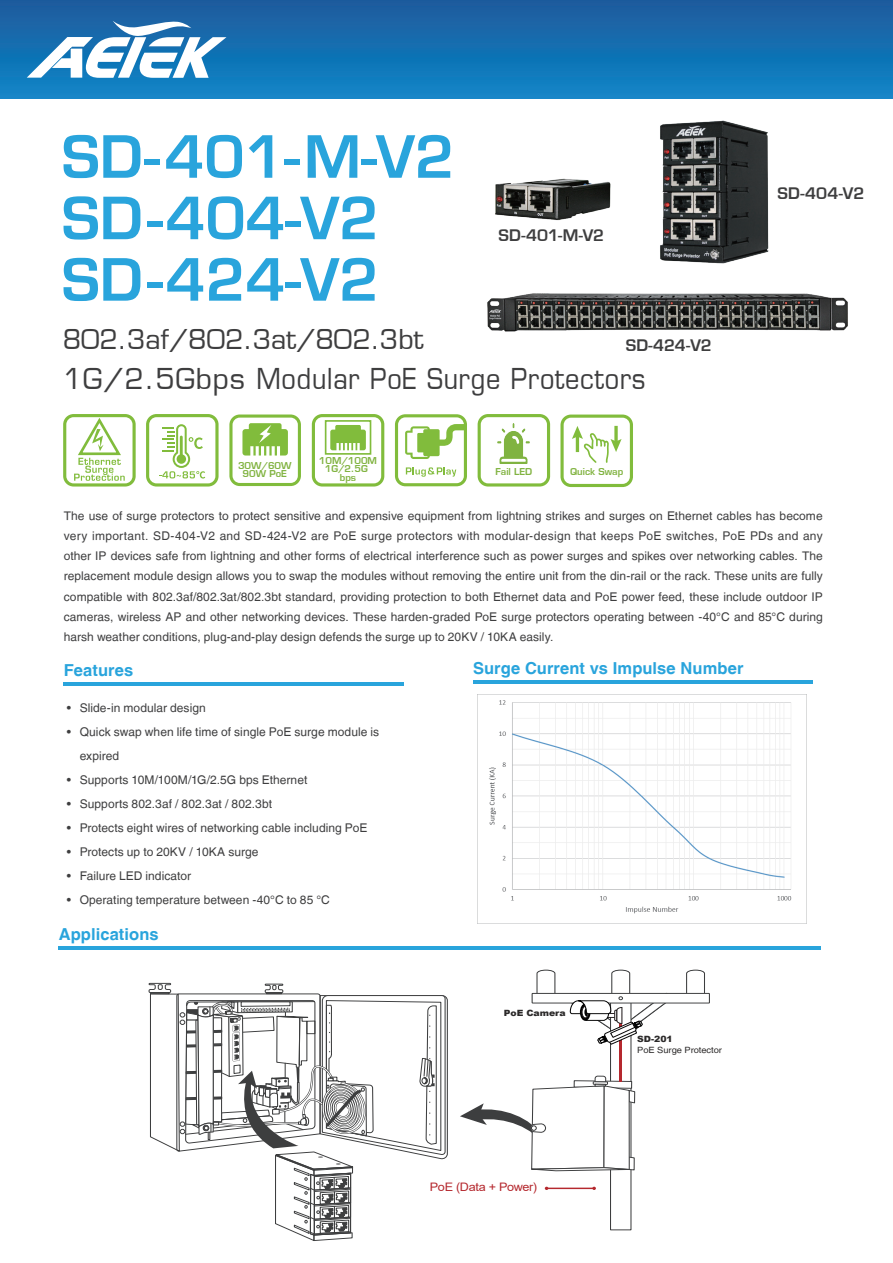
<style>
.page{position:relative;width:893px;height:1263px;background:#fff}
.page>*{position:absolute;margin:0;border:0;box-sizing:border-box;transform-origin:0 0}
.t1{font:700 56.7px/61.5px "Euromode";color:#29a4dc}
.t2{font:28.05px "Euromode Plain";letter-spacing:.03em;color:#3e3e3f}
.t3{font:26.7px "Euromode Plain";color:#3e3e3f}
.t4{font:700 16.5px "Helvetica LT";letter-spacing:.005em;color:#29a4dc}
.t5{font:700 15.6px "Euromode";letter-spacing:.005em;color:#3e3e3f}
.t6{font:12px/20.2px "Helvetica LT";letter-spacing:.005em;color:#3e3e3f;text-align:justify}
.t7{font:11.7px "Arial";letter-spacing:-.03em;color:#b5282e;scale:1.08 1}
.t8{font:700 9.3px/8.2px "Euromode";color:#81b341;text-align:center}
.t9{font:8.55px "Helvetica LT";letter-spacing:-.005em;color:#2c2a2a;scale:1.08 1}
.t10{font:900 8.55px "Arial";letter-spacing:-.005em;color:#2c2a2a;scale:1.08 1}
</style>
<div class="page">
<svg style="left:686px;top:969px;width:19px;height:24px"></svg>
<svg style="left:536px;top:969px;width:19px;height:24px"></svg>
<div style="left:610px;top:996px;width:21px;height:234px;border:1px solid #3d3e3f"></div>
<div style="left:532px;top:993px;width:178px;height:10px;border:1px solid #3d3e3f"></div>
<svg style="left:460px;top:1076px;width:175px;height:95px"></svg>
<hr style="left:619px;top:1013px;width:2px;height:69px;background:#b5282e">
<hr style="left:546px;top:1187px;width:48px;height:2px;background:#b5282e">
<svg style="left:149px;top:982px;width:299px;height:259px"></svg>
<svg style="left:567px;top:969px;width:105px;height:75px"></svg>
<hr style="left:64px;top:682px;width:340px;height:3px;background:#29a4dc">
<hr style="left:59px;top:946px;width:762px;height:3px;background:#29a4dc">
<svg style="left:146px;top:414px;width:73px;height:72px"></svg>
<svg style="left:63px;top:414px;width:73px;height:72px"></svg>
<svg style="left:395px;top:414px;width:72px;height:72px"></svg>
<svg style="left:229px;top:414px;width:72px;height:72px"></svg>
<svg style="left:312px;top:414px;width:72px;height:72px"></svg>
<div style="left:325px;top:420px;width:46px;height:35px;border:2px solid #81bc3c"></div>
<svg style="left:478px;top:414px;width:72px;height:72px"></svg>
<img style="left:497px;top:423px;width:34px;height:40px">
<svg style="left:560px;top:415px;width:73px;height:72px"></svg>
<div style="left:0;top:0;width:893px;height:99px;background:linear-gradient(to bottom,#1c5a9c,#0e86c8)"></div>
<svg style="left:27px;top:20px;width:199px;height:58px"></svg>
<img style="left:660px;top:120px;width:109px;height:144px">
<hr style="left:473px;top:680px;width:340px;height:3px;background:#29a4dc">
<img style="left:478px;top:694px;width:328px;height:220px">
<img style="left:487px;top:293px;width:361px;height:39px">
<img style="left:495px;top:178px;width:116px;height:43px">
<h1 class="t1" style="left:62px;top:127px;width:394px">SD-401-M-V2<br>SD-404-V2<br>SD-424-V2</h1>
<h3 class="t5" style="left:499px;top:226px;width:107px">SD-401-M-V2</h3>
<h3 class="t3" style="left:63px;top:328px;width:362px">802.3af/802.3at/802.3bt</h3>
<h2 class="t2" style="left:63px;top:367px;width:584px">1G/2.5Gbps Modular PoE Surge Protectors</h2>
<h3 class="t5" style="left:626px;top:336px;width:88px">SD-424-V2</h3>
<p class="t8" style="left:238px;top:462px;width:55px;line-height:8.9px">30W/60W<br>90W PoE</p>
<p class="t8" style="left:319px;top:457px;width:60px">10M/100M<br>1G/2.5G bps</p>
<p class="t8" style="left:495px;top:468px;width:38px">Fail LED</p>
<p class="t8" style="left:570px;top:468px;width:55px">Quick Swap</p>
<h3 class="t5" style="left:778px;top:184px;width:88px">SD-404-V2</h3>
<p class="t6" style="left:64px;top:506px;width:761px">The use of surge protectors to protect sensitive and expensive equipment from lightning strikes and surges on Ethernet cables has become very important. SD-404-V2 and SD-424-V2 are PoE surge protectors with modular-design that keeps PoE switches, PoE PDs and any other IP devices safe from lightning and other forms of electrical interference such as power surges and spikes over networking cables. The replacement module design allows you to swap the modules without removing the entire unit from the din-rail or the rack. These units are fully compatible with 802.3af/802.3at/802.3bt standard, providing protection to both Ethernet data and PoE power feed, these include outdoor IP cameras, wireless AP and other networking devices. These harden-graded PoE surge protectors operating between -40°C and 85°C during harsh weather conditions, plug-and-play design defends the surge up to 20KV / 10KA easily.</p>
<h3 class="t4" style="left:64px;top:664px;width:71px">Features</h3>
<p class="t6" style="left:67px;top:699px;width:140px">• Slide-in modular design</p>
<p class="t6" style="left:80px;top:721px;width:301px;line-height:24px;text-indent:-13px">• Quick swap when life time of single PoE surge module is expired</p>
<p class="t6" style="left:67px;top:771px;width:242px">• Supports 10M/100M/1G/2.5G bps Ethernet</p>
<p class="t6" style="left:67px;top:795px;width:207px">• Supports 802.3af / 802.3at / 802.3bt</p>
<p class="t6" style="left:67px;top:819px;width:302px">• Protects eight wires of networking cable including PoE</p>
<p class="t6" style="left:67px;top:843px;width:193px">• Protects up to 20KV / 10KA surge</p>
<p class="t6" style="left:67px;top:867px;width:126px">• Failure LED indicator</p>
<p class="t6" style="left:67px;top:891px;width:264px">• Operating temperature between -40°C to 85 °C</p>
<h3 class="t4" style="left:59px;top:928px;width:101px">Applications</h3>
<h3 class="t4" style="left:473px;top:662px;width:272px">Surge Current vs Impulse Number</h3>
<p class="t10" style="left:504px;top:1008px;width:59px">PoE Camera</p>
<p class="t7" style="left:430px;top:1182px;width:101px">PoE (Data + Power)</p>
<p class="t10" style="left:637px;top:1034px;width:34px">SD-201</p>
<p class="t9" style="left:637px;top:1046px;width:80px">PoE Surge Protector</p>
</div>
